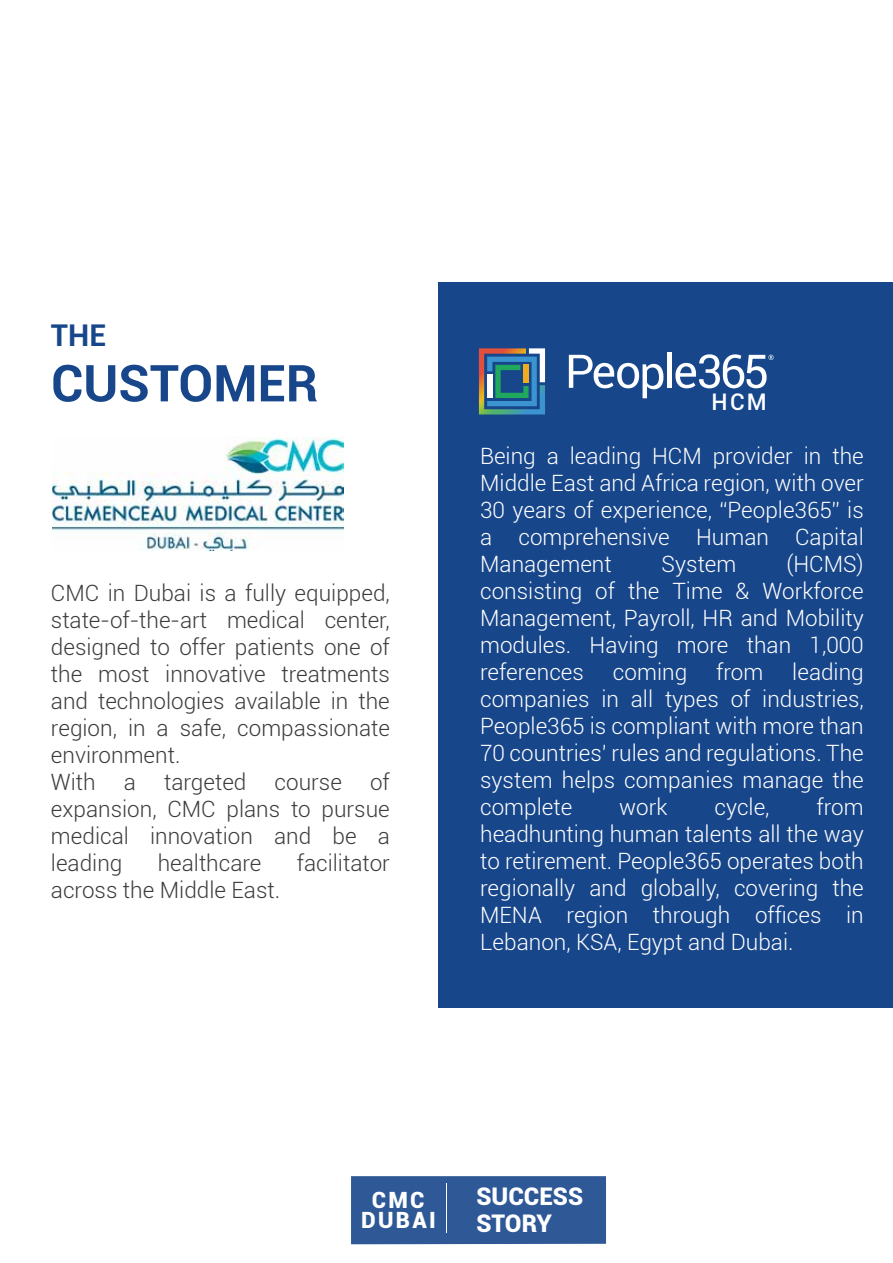
<style>
.page{position:relative;width:893px;height:1263px;background:#fff}
.page>*{position:absolute;margin:0;border:0;box-sizing:border-box;transform-origin:0 0}
.t1{font:700 50.85px "Roboto";color:#17468b}
.t2{font:700 30px "Roboto";color:#17468b}
.t3{font:900 24.3px/27.2px "Roboto";color:#fff}
.t4{font:500 22.95px "Roboto";color:#fff}
.t5{font:300 22.5px/27px "Roboto";color:#fff;text-align:justify}
.t6{font:300 22.5px/27px "Roboto";color:#3c3c3b}
.t7{font:900 22.35px/20.7px "Roboto";letter-spacing:.1em;color:#fff;text-align:center}
</style>
<div class="page">
<div style="left:438px;top:282px;width:455px;height:726px;background:#17468b"></div>
<div style="left:351px;top:1176px;width:255px;height:68px;background:#2e5896"></div>
<hr style="left:446px;top:1184px;width:1px;height:49px;background:#fff">
<img style="left:53px;top:437px;width:291px;height:113px">
<svg style="left:569px;top:355px;width:94px;height:43px"></svg>
<div style="left:667px;top:352px;width:5px;height:36px;background:#fff"></div>
<svg style="left:479px;top:348px;width:66px;height:66px"></svg>
<svg style="left:675px;top:354px;width:99px;height:34px"></svg>
<h2 class="t2" style="left:51px;top:314px;width:57px">THE</h2>
<h1 class="t1" style="left:51px;top:347px;width:269px">CUSTOMER</h1>
<p class="t6" style="left:51px;top:579px;width:340px">CMC in Dubai is a fully equipped, state-of-the-art medical center, designed to offer patients one of the most innovative treatments and technologies available in the region, in a safe, compassionate environment.<br>With</p>
<p class="t6" style="left:51px;top:768px;width:340px;text-align:justify;text-indent:319px">of expansion, CMC plans to pursue medical innovation and be a leading</p>
<p class="t6" style="left:124px;top:768px;width:14px">a</p>
<p class="t6" style="left:164px;top:768px;width:84px">targeted</p>
<p class="t6" style="left:275px;top:768px;width:69px">course</p>
<p class="t6" style="left:158px;top:849px;width:105px">healthcare</p>
<p class="t6" style="left:297px;top:849px;width:95px">facilitator</p>
<p class="t6" style="left:51px;top:876px;width:231px">across the Middle East.</p>
<p class="t4" style="left:712px;top:386px;width:57px">HCM</p>
<p class="t5" style="left:480px;top:441px;width:385px">Being a leading HCM provider in the Middle East and Africa region, with over 30 years of experience, “People365” is a comprehensive Human Capital Management</p>
<p class="t5" style="left:480px;top:549px;width:385px;text-indent:306px">(HCMS) consisting of the Time &amp; Workforce Management, Payroll, HR and Mobility modules. Having more than 1,000 references</p>
<p class="t5" style="left:662px;top:549px;width:76px">System</p>
<p class="t5" style="left:613px;top:657px;width:76px">coming</p>
<p class="t5" style="left:716px;top:657px;width:49px">from</p>
<p class="t5" style="left:480px;top:657px;width:385px;text-indent:312px">leading companies in all types of industries, People365 is compliant with more than 70 countries’ rules and regulations. The system helps companies manage the complete</p>
<p class="t5" style="left:480px;top:792px;width:385px;text-indent:336px">from headhunting human talents all the way to retirement. People365 operates both regionally and globally, covering the MENA region through offices in Lebanon, KSA, Egypt and Dubai.</p>
<p class="t5" style="left:619px;top:792px;width:50px">work</p>
<p class="t5" style="left:715px;top:792px;width:57px">cycle,</p>
<p class="t7" style="left:361px;top:1188px;width:76px">CMC<br>DUBAI</p>
<p class="t3" style="left:476px;top:1182px;width:108px">SUCCESS<br>STORY</p>
</div>
